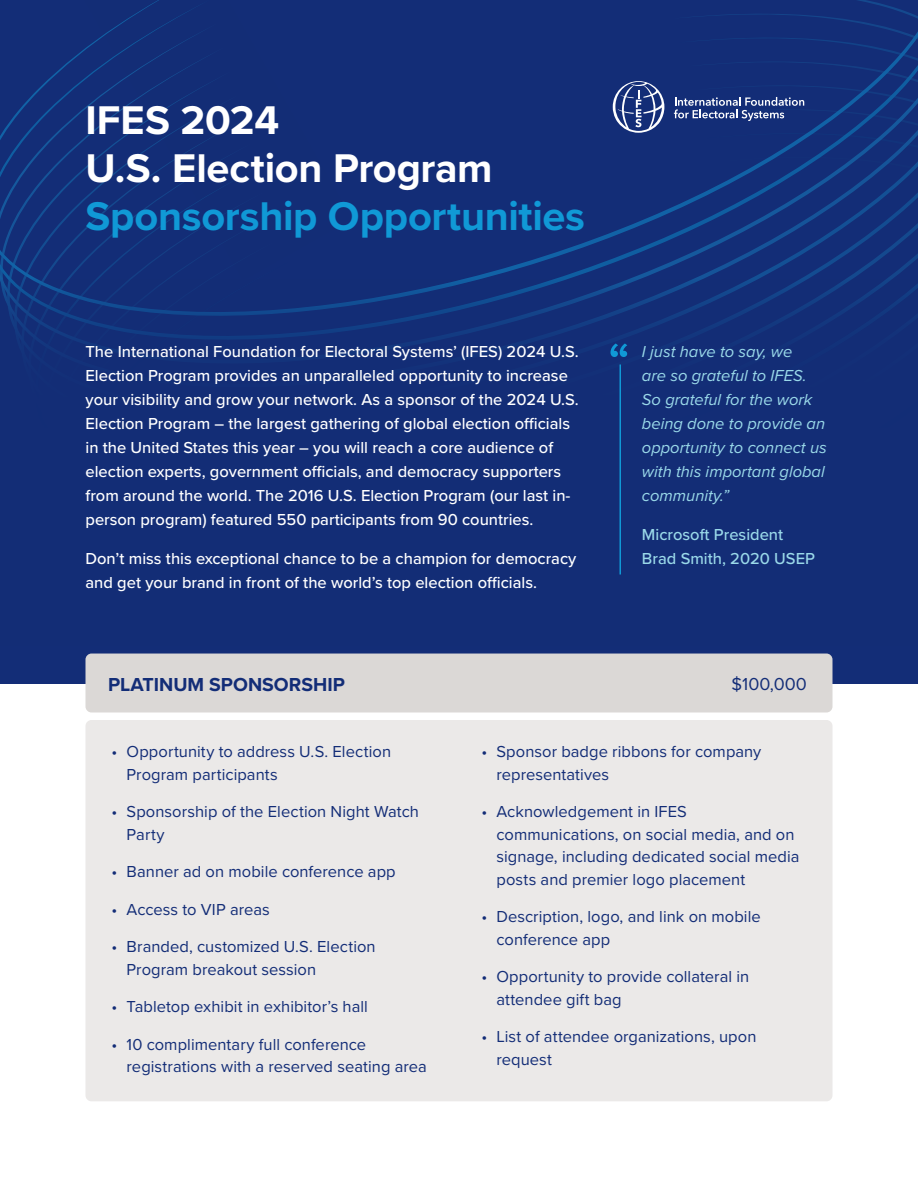
<style>
.page{position:relative;width:918px;height:1188px;background:#fff}
.page>*{position:absolute;margin:0;border:0;box-sizing:border-box;transform-origin:0 0}
.t1{font:700 41.55px/48.4px "Proxima Nova";letter-spacing:-.01em;color:#fff}
.t2{font:700 41.55px "Proxima Nova";letter-spacing:-.005em;color:#1099d6}
.t3{font:700 19.5px "Proxima Nova";color:#132d77}
.t4{font:18px "Proxima Nova";color:#132d77}
.t5{font:16.5px/22.5px "Proxima Nova";letter-spacing:.005em;color:#132d77}
.t6{font:500 16.5px/24px "Proxima Nova";color:#fff}
.t7{font:italic 16.5px/24px "Proxima Nova";color:#9ad9e9}
.t8{font:500 16.5px/24px "Proxima Nova";color:#9ad9e9}
</style>
<div class="page">
<div style="left:0;top:495px;width:918px;height:188px;background:#132d77"></div>
<div style="left:0;top:0;width:918px;height:279px;background:#132d77"></div>
<div style="left:0;top:279px;width:918px;height:366px;background:#132d76"></div>
<svg style="left:611px;top:343px;width:16px;height:14px"></svg>
<svg style="left:674px;top:97px;width:130px;height:24px;background:#495d96"></svg>
<svg style="left:613px;top:81px;width:51px;height:52px;background:#4c6098"></svg>
<hr style="left:620px;top:364px;width:1px;height:210px;background:#1099d6">
<div style="left:86px;top:654px;width:746px;height:58px;background:#dbd8d6;border-radius:6px"></div>
<div style="left:86px;top:720px;width:746px;height:381px;background:#ebe9e8;border-radius:6px"></div>
<h1 class="t1" style="left:86px;top:95px;width:409px">IFES 2024<br>U.S. Election Program</h1>
<h1 class="t2" style="left:86px;top:186px;width:501px">Sponsorship Opportunities</h1>
<p class="t6" style="left:86px;top:338px;width:495px">The International Foundation for Electoral Systems’ (IFES) 2024 U.S.<br>Election Program provides an unparalleled opportunity to increase your visibility and grow your network. As a sponsor of the 2024 U.S.<br>Election Program – the largest gathering of global election officials in the United States this year – you will reach a core audience of election experts, government officials, and democracy supporters from around the world. The 2016 U.S. Election Program (our last in&shy;person program) featured 550 participants from 90 countries.</p>
<p class="t6" style="left:86px;top:545px;width:492px">Don’t miss this exceptional chance to be a champion for democracy and get your brand in front of the world’s top election officials.</p>
<p class="t7" style="left:642px;top:338px;width:186px">I just have to say, we<br>are so grateful to IFES.<br>So grateful for the work being done to provide an opportunity to connect us with this important global community.”</p>
<p class="t8" style="left:642px;top:522px;width:175px">Microsoft President<br>Brad Smith, 2020 USEP</p>
<p class="t3" style="left:108px;top:670px;width:238px">PLATINUM SPONSORSHIP</p>
<p class="t4" style="left:732px;top:671px;width:77px">$100,000</p>
<p class="t5" style="left:127px;top:740px;width:266px;text-indent:-15px">• Opportunity to address U.S. Election<br>Program participants</p>
<p class="t5" style="left:127px;top:800px;width:294px;text-indent:-15px">• Sponsorship of the Election Night Watch<br>Party</p>
<p class="t5" style="left:112px;top:860px;width:286px">• Banner ad on mobile conference app</p>
<p class="t5" style="left:112px;top:897px;width:160px">• Access to VIP areas</p>
<p class="t5" style="left:127px;top:935px;width:251px;text-indent:-15px">• Branded, customized U.S. Election<br>Program breakout session</p>
<p class="t5" style="left:112px;top:995px;width:258px">• Tabletop exhibit in exhibitor’s hall</p>
<p class="t5" style="left:127px;top:1032px;width:302px;text-indent:-15px">• 10 complimentary full conference registrations with a reserved seating area</p>
<p class="t5" style="left:496px;top:740px;width:266px;text-indent:-15px">• Sponsor badge ribbons for company representatives</p>
<p class="t5" style="left:496px;top:800px;width:305px;text-indent:-15px">• Acknowledgement in IFES communications, on social media, and on signage, including dedicated social media posts and premier logo placement</p>
<p class="t5" style="left:496px;top:905px;width:266px;text-indent:-15px">• Description, logo, and link on mobile conference app</p>
<p class="t5" style="left:496px;top:965px;width:254px;text-indent:-15px">• Opportunity to provide collateral in attendee gift bag</p>
<p class="t5" style="left:496px;top:1025px;width:261px;text-indent:-15px">• List of attendee organizations, upon request</p>
</div>
